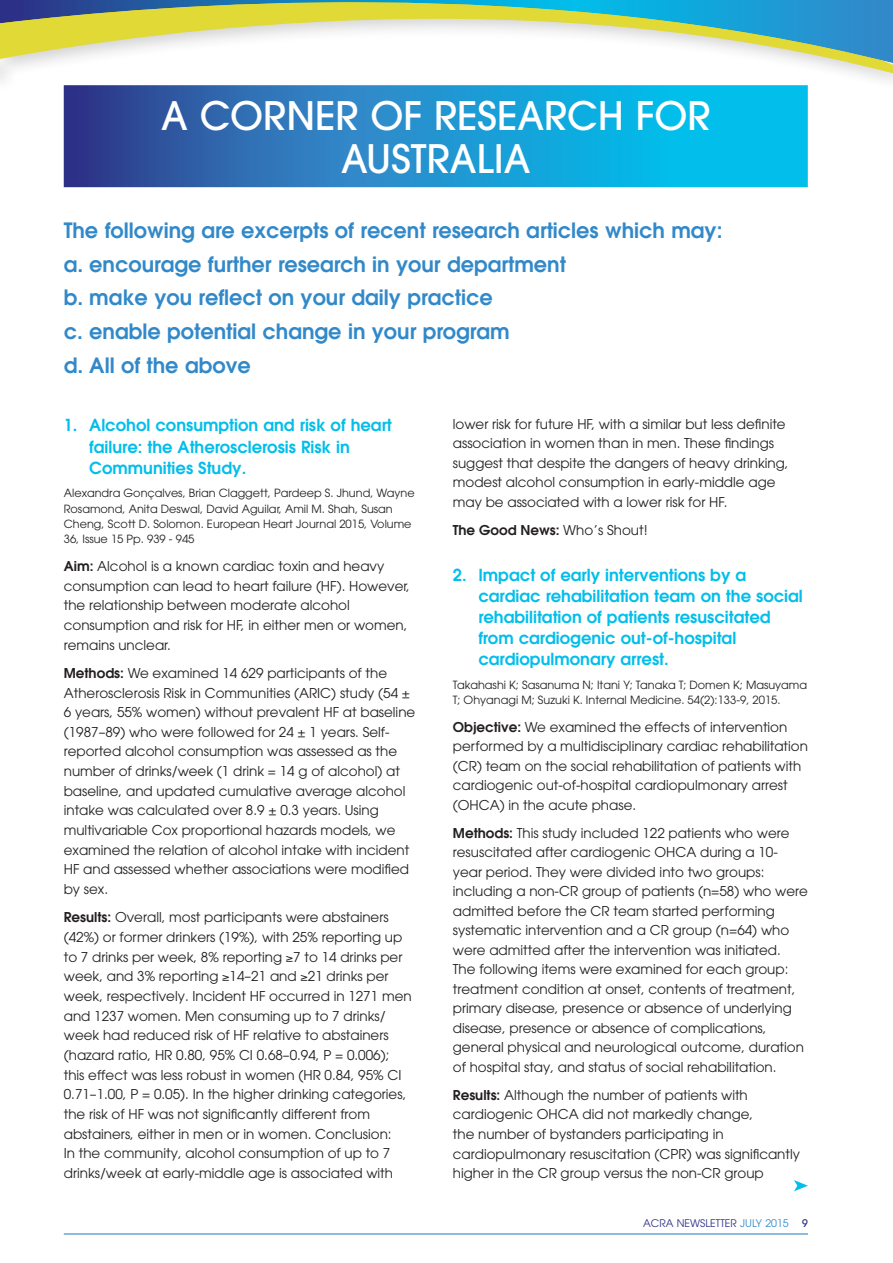
<style>
.page{position:relative;width:893px;height:1263px;background:#fff}
.page>*{position:absolute;margin:0;border:0;box-sizing:border-box;transform-origin:0 0}
.t1{font:500 39px/43.5px "Avant Garde";color:#fff;text-align:center}
.t2{font:600 21px/33.8px "Avant Garde";color:#3289c9}
.t3{font:600 16.5px/21px "Avant Garde";color:#02beeb}
.t4{font:13.5px/19.6px "Avant Garde";color:#231f20}
.t5{font:600 13.5px "Avant Garde";color:#231f20}
.t6{font:11.25px/15.1px "Avant Garde";color:#231f20}
.t7{font:10.5px "Avant Garde";color:#2d3087}
.t8{font:500 10.5px "Avant Garde";color:#2d3087}
.s1{font-weight:600}
.s2{font-weight:400}
.s3{color:#3289c9}
</style>
<div class="page">
<hr style="left:64px;top:1233px;width:744px;height:1px;background:#3289c9">
<svg style="left:0;top:63px;width:893px;height:10px"></svg>
<img style="left:0;top:0;width:893px;height:63px">
<img style="left:64px;top:85px;width:744px;height:102px">
<svg style="left:794px;top:1180px;width:14px;height:11px"></svg>
<h1 class="t1" style="left:161px;top:98px;width:551px">A CORNER OF RESEARCH FOR<br>AUSTRALIA</h1>
<h2 class="t2" style="left:64px;top:216px;width:660px">The following are excerpts of recent research articles which may: a. encourage further research in your department<br>b. make you reflect on your daily practice<br>c. enable potential change in your program<br>d. All of the above</h2>
<p class="t3" style="left:89px;top:416px;width:304px;text-indent:-26px">1. Alcohol consumption and risk of heart failure: the Atherosclerosis Risk in<br>Communities Study.</p>
<p class="t6" style="left:64px;top:486px;width:352px">Alexandra Gonçalves, Brian Claggett, Pardeep S. Jhund, Wayne Rosamond, Anita Deswal, David Aguilar, Amil M. Shah, Susan Cheng, Scott D. Solomon. European Heart Journal 2015, Volume 36, Issue 15 Pp. 939 - 945</p>
<p class="t4" style="left:64px;top:557px;width:348px"><span class="s1">Aim:</span> Alcohol is a known cardiac toxin and heavy consumption can lead to heart failure (HF). However, the relationship between moderate alcohol consumption and risk for HF, in either men or women, remains unclear.</p>
<p class="t4" style="left:64px;top:664px;width:353px"><span class="s1">Methods:</span> We examined 14 629 participants of the Atherosclerosis Risk in Communities (ARIC) study (54 ± 6 years, 55% women) without prevalent HF at baseline (1987–89) who were followed for 24 ± 1 years. Self&shy;reported alcohol consumption was assessed as the number of drinks/week (1 drink = 14 g of alcohol) at baseline, and updated cumulative average alcohol intake was calculated over 8.9 ± 0.3 years. Using multivariable Cox proportional hazards models, we examined the relation of alcohol intake with incident HF and assessed whether associations were modified by sex.</p>
<p class="t4" style="left:64px;top:908px;width:349px"><span class="s1">Results:</span> Overall, most participants were abstainers (42%) or former drinkers (19%), with 25% reporting up to 7 drinks per week, 8% reporting ≥7 to 14 drinks per week, and 3% reporting ≥14–21 and ≥21 drinks per week, respectively. Incident HF occurred in 1271 men and 1237 women. Men consuming up to 7 drinks/ week had reduced risk of HF relative to abstainers (hazard ratio, HR 0.80, 95% CI 0.68–0.94, P = 0.006); this effect was less robust in women (HR 0.84, 95% CI 0.71–1.00, P = 0.05). In the higher drinking categories, the risk of HF was not significantly different from abstainers, either in men or in women. Conclusion:<br>In the community, alcohol consumption of up to 7 drinks/week at early-middle age is associated with</p>
<p class="t4" style="left:453px;top:415px;width:337px">lower risk for future HF, with a similar but less definite association in women than in men. These findings suggest that despite the dangers of heavy drinking, modest alcohol consumption in early-middle age may be associated with a lower risk for HF.</p>
<p class="t5" style="left:453px;top:524px;width:196px">The Good News: <span class="s2">Who’s Shout!</span></p>
<p class="t3" style="left:478px;top:566px;width:326px;text-indent:-26px">2. Impact of early interventions by a cardiac rehabilitation team on the social rehabilitation of patients resuscitated from cardiogenic out-of-hospital cardiopulmonary arrest.</p>
<p class="t6" style="left:453px;top:678px;width:356px">Takahashi K; Sasanuma N; Itani Y; Tanaka T; Domen K; Masuyama<br>T; Ohyanagi M; Suzuki K. Internal Medicine. 54(2):133-9, 2015.</p>
<p class="t4" style="left:453px;top:718px;width:357px"><span class="s1">Objective:</span> We examined the effects of intervention performed by a multidisciplinary cardiac rehabilitation (CR) team on the social rehabilitation of patients with cardiogenic out-of-hospital cardiopulmonary arrest (OHCA) in the acute phase.</p>
<p class="t4" style="left:453px;top:824px;width:356px"><span class="s1">Methods:</span> This study included 122 patients who were resuscitated after cardiogenic OHCA during a 10- year period. They were divided into two groups: including a non-CR group of patients (n=58) who were admitted before the CR team started performing systematic intervention and a CR group (n=64) who were admitted after the intervention was initiated.<br>The following items were examined for each group: treatment condition at onset, contents of treatment, primary disease, presence or absence of underlying disease, presence or absence of complications, general physical and neurological outcome, duration of hospital stay, and status of social rehabilitation.</p>
<p class="t4" style="left:453px;top:1086px;width:349px"><span class="s1">Results:</span> Although the number of patients with cardiogenic OHCA did not markedly change,<br>the number of bystanders participating in cardiopulmonary resuscitation (CPR) was significantly higher in the CR group versus the non-CR group</p>
<p class="t7" style="left:643px;top:1218px;width:147px">ACRA NEWSLETTER <span class="s3">JULY 2015</span></p>
<p class="t8" style="left:802px;top:1219px;width:7px">9</p>
</div>
